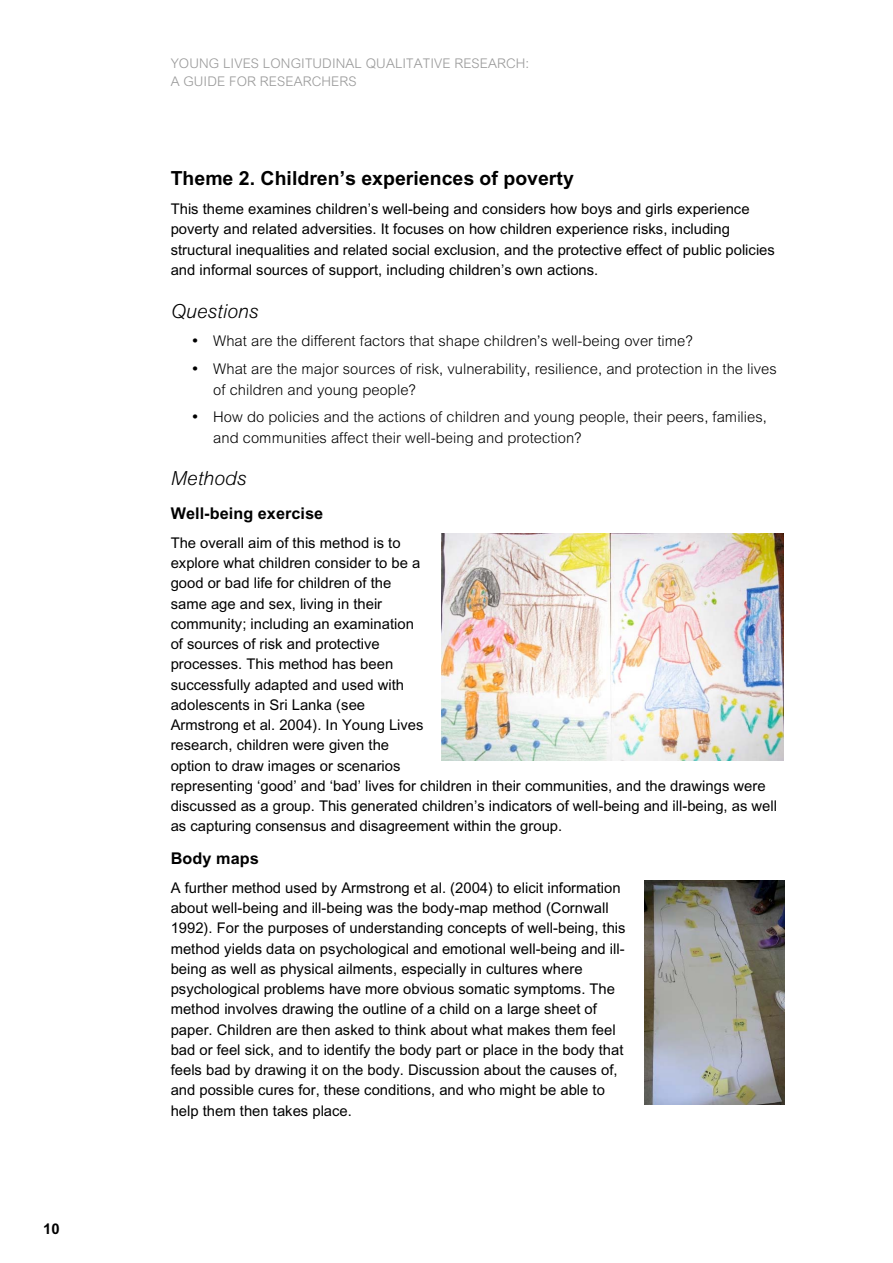
<style>
.page{position:relative;width:893px;height:1263px;background:#fff}
.page>*{position:absolute;margin:0;border:0;box-sizing:border-box;transform-origin:0 0}
.t1{font:700 19.5px "Arial";color:#000}
.t2{font:italic 300 19.5px "Arial";color:#000}
.t3{font:700 16.2px "Arial";letter-spacing:.005em;color:#000}
.t4{font:14.7px/20.2px "Arial";letter-spacing:.005em;color:#000}
.t5{font:300 14.7px/20.1px "Arial";color:#000}
.t6{font:700 14.7px "Arial";color:#000}
.t7{font:300 13.35px/18px "Arial";letter-spacing:.01em;color:#999}
</style>
<div class="page">
<img style="left:645px;top:881px;width:139px;height:223px">
<img style="left:442px;top:533px;width:341px;height:227px">
<p class="t6" style="left:43px;top:1224px;width:18px">10</p>
<p class="t7" style="left:171px;top:56px;width:360px">YOUNG LIVES LONGITUDINAL QUALITATIVE RESEARCH:<br>A GUIDE FOR RESEARCHERS</p>
<h1 class="t1" style="left:171px;top:171px;width:405px">Theme 2. Children’s experiences of poverty</h1>
<p class="t4" style="left:171px;top:200px;width:606px">This theme examines children’s well-being and considers how boys and girls experience poverty and related adversities. It focuses on how children experience risks, including structural inequalities and related social exclusion, and the protective effect of public policies and informal sources of support, including children’s own actions.</p>
<h1 class="t2" style="left:171px;top:303px;width:89px">Questions</h1>
<p class="t5" style="left:192px;top:333px;width:502px">• What are the different factors that shape children’s well-being over time?</p>
<p class="t5" style="left:213px;top:361px;width:565px;text-indent:-21px">• What are the major sources of risk, vulnerability, resilience, and protection in the lives of children and young people?</p>
<p class="t5" style="left:213px;top:408px;width:555px;text-indent:-21px">• How do policies and the actions of children and young people, their peers, families, and communities affect their well-being and protection?</p>
<h1 class="t2" style="left:171px;top:471px;width:77px">Methods</h1>
<p class="t3" style="left:171px;top:507px;width:154px">Well-being exercise</p>
<p class="t4" style="left:171px;top:534px;width:608px">The overall aim of this method is to<br>explore what children consider to be a<br>good or bad life for children of the<br>same age and sex, living in their<br>community; including an examination<br>of sources of risk and protective<br>processes. This method has been<br>successfully adapted and used with<br>adolescents in Sri Lanka (see<br>Armstrong et al. 2004). In Young Lives<br>research, children were given the<br>option to draw images or scenarios<br>representing ‘good’ and ‘bad’ lives for children in their communities, and the drawings were discussed as a group. This generated children’s indicators of well-being and ill-being, as well as capturing consensus and disagreement within the group.</p>
<p class="t3" style="left:171px;top:852px;width:90px">Body maps</p>
<p class="t4" style="left:171px;top:879px;width:456px">A further method used by Armstrong et al. (2004) to elicit information about well-being and ill-being was the body-map method (Cornwall 1992). For the purposes of understanding concepts of well-being, this method yields data on psychological and emotional well-being and ill&shy;being as well as physical ailments, especially in cultures where psychological problems have more obvious somatic symptoms. The method involves drawing the outline of a child on a large sheet of paper. Children are then asked to think about what makes them feel bad or feel sick, and to identify the body part or place in the body that feels bad by drawing it on the body. Discussion about the causes of, and possible cures for, these conditions, and who might be able to help them then takes place.</p>
</div>
